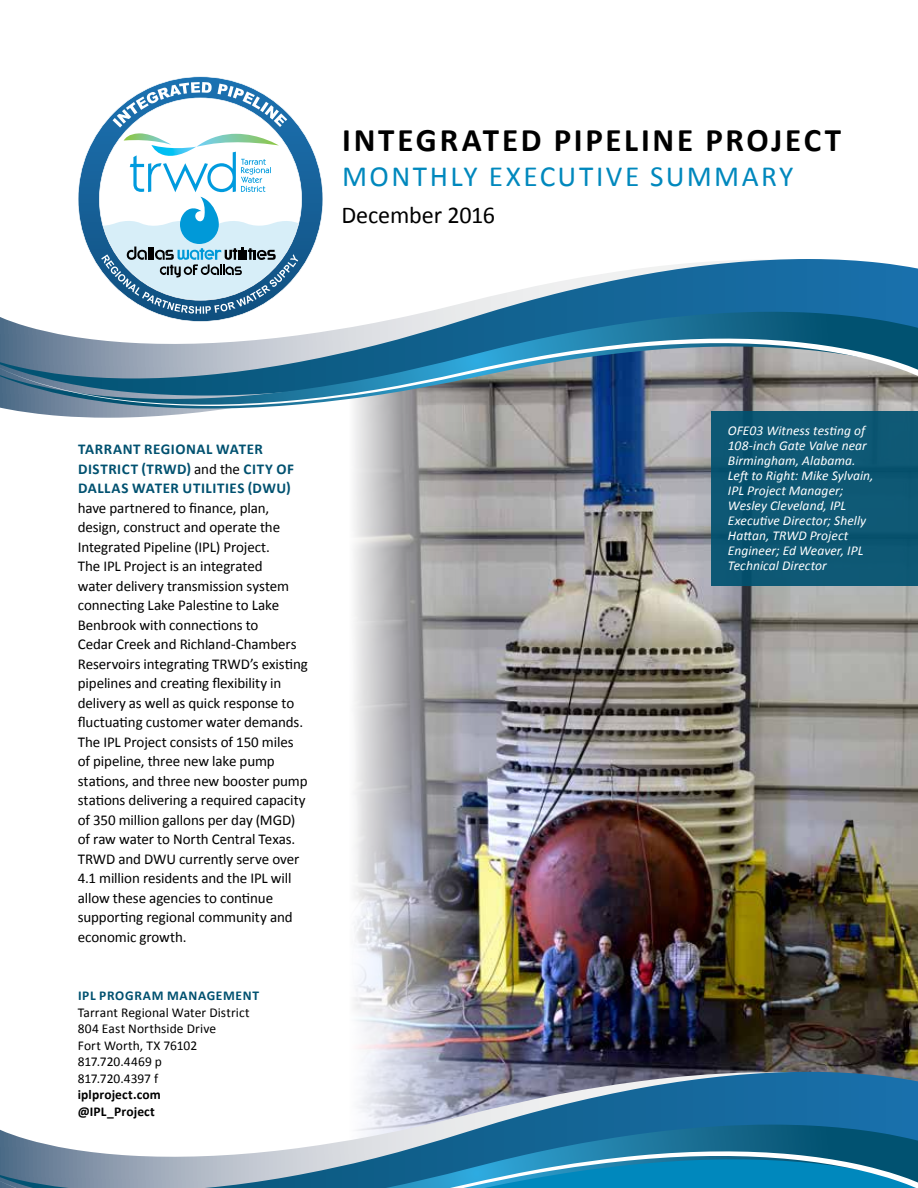
<style>
.page{position:relative;width:918px;height:1188px;background:#fff}
.page>*{position:absolute;margin:0;border:0;box-sizing:border-box;transform-origin:0 0}
.t1{font:700 33px "Calibri";letter-spacing:.085em;color:#000}
.t2{font:29.4px "Calibri";letter-spacing:.08em;color:#0088bd}
.t3{font:24.15px "Calibri";letter-spacing:-.01em;color:#000}
.t4{font:15px/19.5px "Calibri";letter-spacing:-.01em;color:#000}
.t5{font:700 15px/19.5px "Calibri";letter-spacing:.035em;color:#005170}
.t6{font:italic 13.5px/15px "Calibri";letter-spacing:.005em;color:#fff}
.t7{font:13.5px/16.5px "Calibri";letter-spacing:.005em;color:#000}
.t8{font:700 13.5px/16.5px "Calibri";letter-spacing:.01em;color:#000}
.t9{font:700 13.5px "Calibri";letter-spacing:.05em;color:#005170}
.s1{font-weight:400;color:#000}
</style>
<div class="page">
<img style="left:354px;top:418px;width:564px;height:654px">
<svg style="left:78px;top:76px;width:245px;height:183px"></svg>
<svg style="left:97px;top:82px;width:209px;height:177px"></svg>
<div style="left:667px;top:367px;width:251px;height:263px;background:#0088bd;opacity:.06"></div>
<div style="left:711px;top:411px;width:207px;height:175px;background:#0e5874"></div>
<svg style="left:7px;top:409px;width:911px;height:9px"></svg>
<svg style="left:94px;top:259px;width:824px;height:53px"></svg>
<svg style="left:0;top:312px;width:918px;height:97px"></svg>
<svg style="left:0;top:337px;width:918px;height:69px;background:#698a9e"></svg>
<svg style="left:357px;top:1072px;width:561px;height:53px;background:#5b8aaf"></svg>
<svg style="left:0;top:1125px;width:918px;height:21px"></svg>
<svg style="left:0;top:1146px;width:918px;height:42px;background:#5294b4"></svg>
<h1 class="t1" style="left:342px;top:118px;width:501px">INTEGRATED PIPELINE PROJECT</h1>
<h2 class="t2" style="left:342px;top:157px;width:453px">MONTHLY EXECUTIVE SUMMARY</h2>
<h3 class="t3" style="left:341px;top:199px;width:155px">December 2016</h3>
<p class="t5" style="left:78px;top:439px;width:218px">TARRANT REGIONAL WATER<br>DISTRICT (TRWD) <span class="s1">and the</span> CITY OF<br>DALLAS WATER UTILITIES (DWU)</p>
<p class="t4" style="left:78px;top:498px;width:232px">have partnered to finance, plan, design, construct and operate the Integrated Pipeline (IPL) Project.<br>The IPL Project is an integrated<br>water delivery transmission system connecting Lake Palestine to Lake Benbrook with connections to<br>Cedar Creek and Richland-Chambers Reservoirs integrating TRWD’s existing pipelines and creating flexibility in delivery as well as quick response to fluctuating customer water demands.<br>The IPL Project consists of 150 miles of pipeline, three new lake pump stations, and three new booster pump stations delivering a required capacity of 350 million gallons per day (MGD) of raw water to North Central Texas.<br>TRWD and DWU currently serve over 4.1 million residents and the IPL will allow these agencies to continue supporting regional community and economic growth.</p>
<p class="t9" style="left:78px;top:987px;width:183px">IPL PROGRAM MANAGEMENT</p>
<p class="t7" style="left:78px;top:1004px;width:173px">Tarrant Regional Water District<br>804 East Northside Drive<br>Fort Worth, TX 76102<br>817.720.4469 p<br>817.720.4397 f</p>
<p class="t8" style="left:78px;top:1087px;width:85px">iplproject.com @IPL_Project</p>
<p class="t6" style="left:728px;top:422px;width:147px">OFE03 Witness testing of<br>108-inch Gate Valve near<br>Birmingham, Alabama.<br>Left to Right: Mike Sylvain,<br>IPL Project Manager;<br>Wesley Cleveland, IPL<br>Executive Director; Shelly<br>Hattan, TRWD Project<br>Engineer; Ed Weaver, IPL<br>Technical Director</p>
</div>
